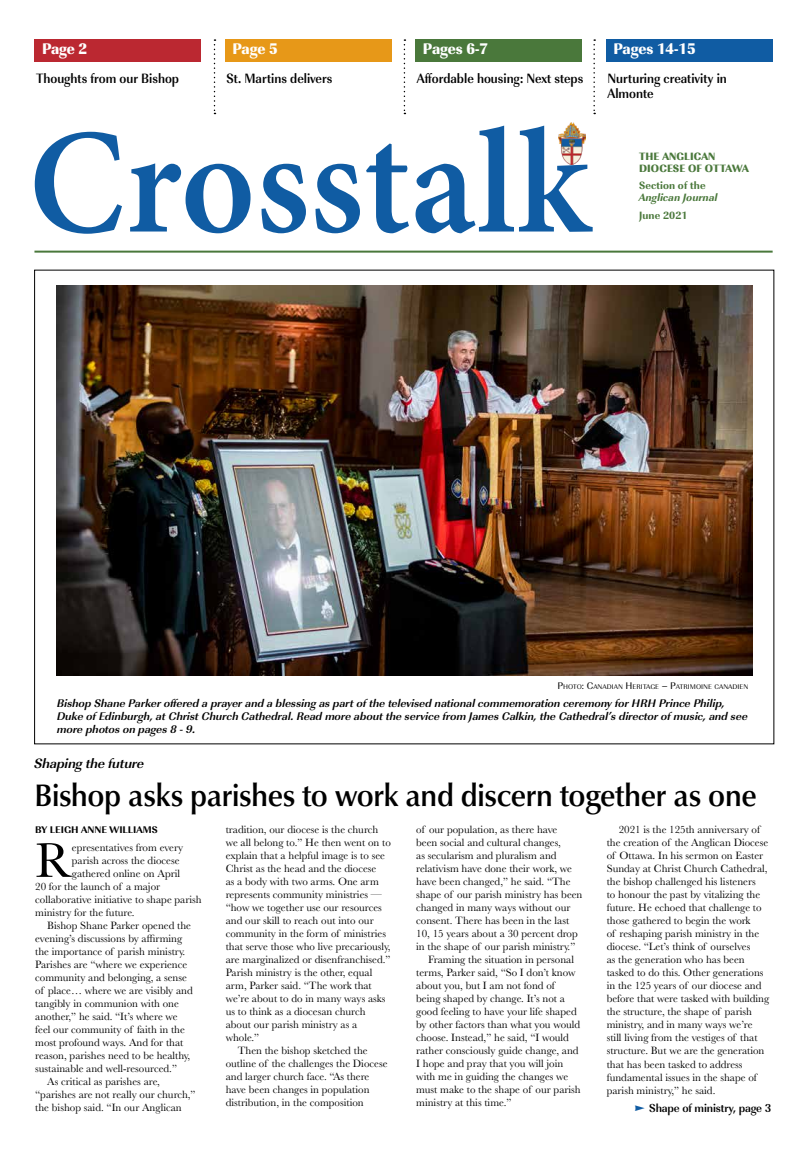
<style>
.page{position:relative;width:792px;height:1152px;background:#fff}
.page>*{position:absolute;margin:0;border:0;box-sizing:border-box;transform-origin:0 0}
.t1{font:600 150px "Minion Pro";letter-spacing:.005em;color:#105ca3;scale:.95 1}
.t2{font:50.3px "Baskerville";color:#000}
.t3{font:500 32px "Classico URW";letter-spacing:-.01em;color:#000;scale:.95 1}
.t4{font:16px "Imperial URW Ult Bol";letter-spacing:-.005em;color:#fff;scale:.9 1}
.t5{font:700 14px/15px "Imperial URW";color:#000;scale:.9 1}
.t6{font:italic 700 14px "Imperial URW";letter-spacing:-.01em;color:#000}
.t7{font:700 12px "Imperial URW";letter-spacing:-.01em;color:#000;scale:.95 1}
.t8{font:italic 700 11.5px/13px "Imperial URW";color:#000}
.t9{font:11px/13px "Baskerville";color:#000}
.t10{font:11px/12px "Imperial URW Ult Bol";letter-spacing:.01em;color:#4a783b;scale:.95 1}
.t11{font:700 expanded 11px "Imperial URW";letter-spacing:.01em;color:#4a783b;scale:.95 1}
.t12{font:italic 700 expanded 11px "Imperial URW";letter-spacing:.01em;color:#4a783b;scale:.95 1}
.t13{font:700 expanded 10px "Imperial URW";color:#000}
.t14{font:7px "Imperial URW";color:#000}
.s1{font-size:10px}
</style>
<div class="page">
<div style="left:35px;top:39px;width:166px;height:23px;background:#bb2831"></div>
<div style="left:225px;top:39px;width:167px;height:23px;background:#e79818"></div>
<div style="left:416px;top:39px;width:166px;height:23px;background:#4a783b"></div>
<div style="left:606px;top:39px;width:167px;height:23px;background:#105ca3"></div>
<svg style="left:214px;top:39px;width:2px;height:75px"></svg>
<svg style="left:404px;top:39px;width:1px;height:75px"></svg>
<svg style="left:593px;top:39px;width:2px;height:75px"></svg>
<hr style="left:34px;top:251px;width:739px;height:2px;background:#4a783b">
<img style="left:559px;top:122px;width:27px;height:42px">
<img style="left:56px;top:285px;width:697px;height:390px">
<h3 class="t4" style="left:42px;top:39px;width:52px">Page 2</h3>
<h3 class="t4" style="left:232px;top:39px;width:52px">Page 5</h3>
<h3 class="t4" style="left:423px;top:39px;width:74px">Pages 6-7</h3>
<h3 class="t4" style="left:613px;top:39px;width:93px">Pages 14-15</h3>
<p class="t5" style="left:36px;top:70px;width:160px">Thoughts from our Bishop</p>
<p class="t5" style="left:226px;top:70px;width:119px">St. Martins delivers</p>
<p class="t5" style="left:417px;top:70px;width:186px">Affordable housing: Next steps</p>
<p class="t5" style="left:607px;top:70px;width:134px">Nurturing creativity in<br>Almonte</p>
<h1 class="t1" style="left:29px;top:80px;width:592px">Crosstalk</h1>
<p class="t10" style="left:639px;top:151px;width:117px">THE ANGLICAN<br>DIOCESE OF OTTAWA</p>
<p class="t11" style="left:639px;top:176px;width:72px">Section of the</p>
<p class="t12" style="left:639px;top:190px;width:84px">Anglican Journal</p>
<p class="t11" style="left:639px;top:207px;width:53px">June 2021</p>
<p class="t14" style="left:557px;top:682px;width:192px"><span class="s1">P</span>HOTO<span class="s1">: C</span>ANADIAN <span class="s1">H</span> ERITAGE <span class="s1">– P</span>ATRIMOINE CANADIEN</p>
<p class="t8" style="left:57px;top:696px;width:692px">Bishop Shane Parker offered a prayer and a blessing as part of the televised national commemoration ceremony for HRH Prince Philip,<br>Duke of Edinburgh, at Christ Church Cathedral. Read more about the service from James Calkin, the Cathedral’s director of music, and see more photos on pages 8 - 9.</p>
<p class="t6" style="left:34px;top:753px;width:112px">Shaping the future</p>
<h3 class="t3" style="left:34px;top:771px;width:762px">Bishop asks parishes to work and discern together as one</h3>
<p class="t9" style="left:226px;top:823px;width:154px">tradition, our diocese is the church</p>
<p class="t9" style="left:226px;top:836px;width:167px">we all belong to.” He then went on to</p>
<p class="t9" style="left:226px;top:849px;width:161px">explain that a helpful image is to see</p>
<p class="t9" style="left:226px;top:862px;width:152px">Christ as the head and the diocese</p>
<p class="t9" style="left:226px;top:875px;width:155px">as a body with two arms. One arm</p>
<p class="t9" style="left:226px;top:888px;width:158px">represents community ministries —</p>
<p class="t9" style="left:226px;top:901px;width:158px">“how we together use our resources</p>
<p class="t9" style="left:226px;top:914px;width:149px">and our skill to reach out into our</p>
<p class="t9" style="left:226px;top:927px;width:162px">community in the form of ministries</p>
<p class="t9" style="left:226px;top:941px;width:166px">that serve those who live precariously,</p>
<p class="t9" style="left:226px;top:954px;width:166px">are marginalized or disenfranchised.”</p>
<p class="t9" style="left:226px;top:967px;width:148px">Parish ministry is the other, equal</p>
<p class="t9" style="left:226px;top:980px;width:148px">arm, Parker said. “The work that</p>
<p class="t9" style="left:226px;top:993px;width:161px">we’re about to do in many ways asks</p>
<p class="t9" style="left:226px;top:1006px;width:141px">us to think as a diocesan church</p>
<p class="t9" style="left:226px;top:1019px;width:133px">about our parish ministry as a</p>
<p class="t9" style="left:226px;top:1032px;width:35px">whole.”</p>
<p class="t9" style="left:238px;top:1045px;width:131px">Then the bishop sketched the</p>
<p class="t9" style="left:226px;top:1058px;width:163px">outline of the challenges the Diocese</p>
<p class="t9" style="left:226px;top:1071px;width:145px">and larger church face. “As there</p>
<p class="t9" style="left:226px;top:1084px;width:145px">have been changes in population</p>
<p class="t9" style="left:226px;top:1097px;width:140px">distribution, in the composition</p>
<p class="t9" style="left:416px;top:824px;width:143px">of our population, as there have</p>
<p class="t9" style="left:416px;top:837px;width:146px">been social and cultural changes,</p>
<p class="t9" style="left:416px;top:850px;width:142px">as secularism and pluralism and</p>
<p class="t9" style="left:416px;top:863px;width:157px">relativism have done their work, we</p>
<p class="t9" style="left:416px;top:876px;width:156px">have been changed,” he said. “The</p>
<p class="t9" style="left:416px;top:889px;width:168px">shape of our parish ministry has been</p>
<p class="t9" style="left:416px;top:902px;width:156px">changed in many ways without our</p>
<p class="t9" style="left:416px;top:915px;width:154px">consent. There has been in the last</p>
<p class="t9" style="left:416px;top:928px;width:163px">10, 15 years about a 30 percent drop</p>
<p class="t9" style="left:416px;top:941px;width:161px">in the shape of our parish ministry.”</p>
<p class="t9" style="left:428px;top:954px;width:147px">Framing the situation in personal</p>
<p class="t9" style="left:416px;top:967px;width:161px">terms, Parker said, “So I don’t know</p>
<p class="t9" style="left:416px;top:980px;width:140px">about you, but I am not fond of</p>
<p class="t9" style="left:416px;top:993px;width:150px">being shaped by change. It’s not a</p>
<p class="t9" style="left:416px;top:1006px;width:162px">good feeling to have your life shaped</p>
<p class="t9" style="left:416px;top:1019px;width:166px">by other factors than what you would</p>
<p class="t9" style="left:416px;top:1032px;width:154px">choose. Instead,” he said, “I would</p>
<p class="t9" style="left:416px;top:1045px;width:164px">rather consciously guide change, and</p>
<p class="t9" style="left:416px;top:1058px;width:149px">I hope and pray that you will join</p>
<p class="t9" style="left:416px;top:1071px;width:154px">with me in guiding the changes we</p>
<p class="t9" style="left:416px;top:1084px;width:166px">must make to the shape of our parish</p>
<p class="t9" style="left:416px;top:1097px;width:97px">ministry at this time.”</p>
<p class="t9" style="left:607px;top:824px;width:164px;text-indent:12px">2021 is the 125th anniversary of the creation of the Anglican Diocese of Ottawa. In his sermon on Easter Sunday at Christ Church Cathedral, the bishop challenged his listeners<br>to honour the past by vitalizing the future. He echoed that challenge to those gathered to begin the work<br>of reshaping parish ministry in the diocese. “Let’s think of ourselves<br>as the generation who has been tasked to do this. Other generations in the 125 years of our diocese and before that were tasked with building the structure, the shape of parish ministry, and in many ways we’re still living from the vestiges of that structure. But we are the generation that has been tasked to address fundamental issues in the shape of parish ministry,” he said.</p>
<p class="t7" style="left:649px;top:1099px;width:130px">Shape of ministry, page 3</p>
<p class="t13" style="left:35px;top:822px;width:124px">BY LEIGH ANNE WILLIAMS</p>
<h2 class="t2" style="left:35px;top:829px;width:38px">R</h2>
<p class="t9" style="left:72px;top:841px;width:113px">epresentatives from every</p>
<p class="t9" style="left:72px;top:854px;width:109px">parish across the diocese</p>
<p class="t9" style="left:72px;top:867px;width:110px">gathered online on April</p>
<p class="t9" style="left:35px;top:880px;width:127px">20 for the launch of a major</p>
<p class="t9" style="left:35px;top:893px;width:168px">collaborative initiative to shape parish</p>
<p class="t9" style="left:35px;top:906px;width:101px">ministry for the future.</p>
<p class="t9" style="left:47px;top:919px;width:145px">Bishop Shane Parker opened the</p>
<p class="t9" style="left:35px;top:932px;width:149px">evening’s discussions by affirming</p>
<p class="t9" style="left:35px;top:945px;width:152px">the importance of parish ministry.</p>
<p class="t9" style="left:35px;top:958px;width:154px">Parishes are “where we experience</p>
<p class="t9" style="left:35px;top:971px;width:153px">community and belonging, a sense</p>
<p class="t9" style="left:35px;top:984px;width:159px">of place… where we are visibly and</p>
<p class="t9" style="left:35px;top:997px;width:145px">tangibly in communion with one</p>
<p class="t9" style="left:35px;top:1010px;width:144px">another,” he said. “It’s where we</p>
<p class="t9" style="left:35px;top:1023px;width:151px">feel our community of faith in the</p>
<p class="t9" style="left:35px;top:1036px;width:150px">most profound ways. And for that</p>
<p class="t9" style="left:35px;top:1049px;width:157px">reason, parishes need to be healthy,</p>
<p class="t9" style="left:35px;top:1062px;width:143px">sustainable and well-resourced.”</p>
<p class="t9" style="left:47px;top:1075px;width:114px">As critical as parishes are,</p>
<p class="t9" style="left:35px;top:1088px;width:162px">“parishes are not really our church,”</p>
<p class="t9" style="left:35px;top:1101px;width:148px">the bishop said. “In our Anglican</p>
</div>
